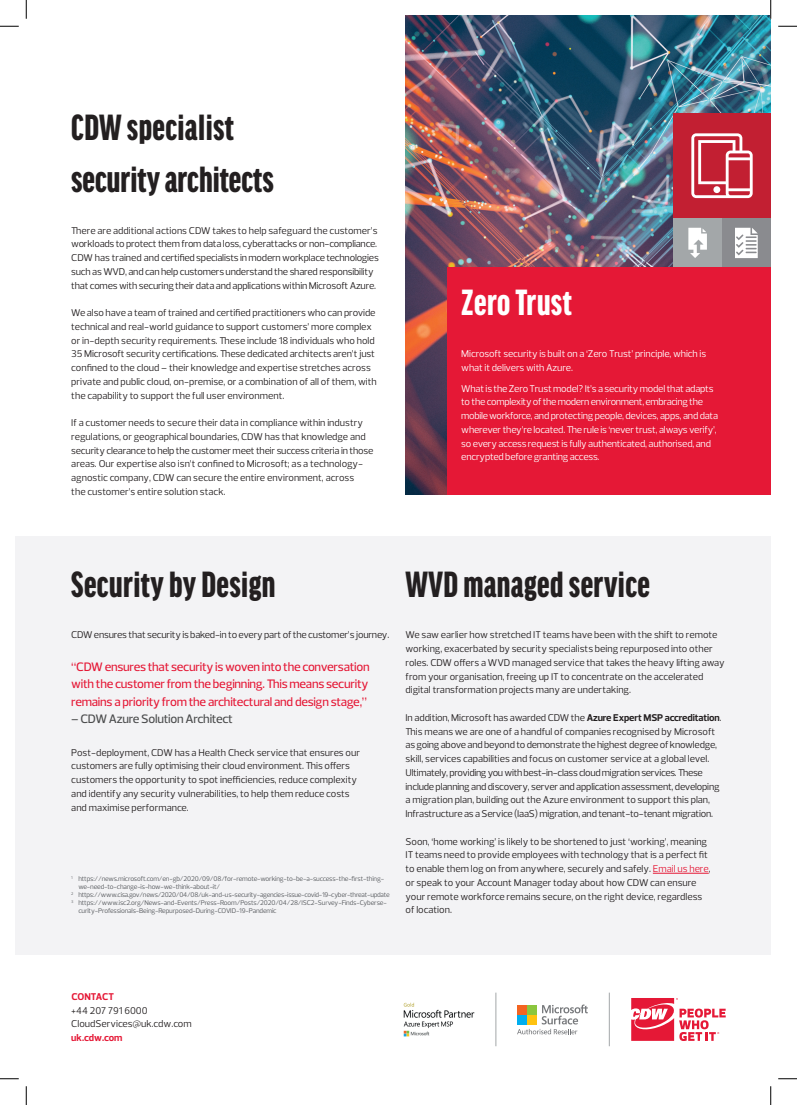
<style>
.page{position:relative;width:797px;height:1105px;background:#fff}
.page>*{position:absolute;margin:0;border:0;box-sizing:border-box;transform-origin:0 0}
.t1{font:900 extra-condensed 38.75px/51.2px "Good Headline Pro";letter-spacing:.01em;color:#231f20}
.t2{font:900 extra-condensed 38.75px "Good Headline Pro";letter-spacing:.01em;color:#fff}
.t3{font:500 12.5px/17.5px "Prelo";letter-spacing:-.02em;color:#e51836;text-align:justify}
.t4{font:500 12.5px "Prelo";letter-spacing:-.02em;color:#4b4c4d}
.t5{font:10px/13.8px "Prelo";color:#231f20}
.t6{font:10px/13.8px "Prelo";letter-spacing:-.02em;color:#231f20}
.t7{font:10px/13.8px "Prelo";letter-spacing:-.02em;color:#fff}
.t8{font:700 10px "Prelo";color:#e51836}
.t9{font:6.88px "Prelo";letter-spacing:-.02em;color:#53565a}
.s1{font-weight:700}
.s2{color:#e51836}
</style>
<div class="page">
<svg style="left:631px;top:998px;width:94px;height:43px"></svg>
<hr style="left:609px;top:993px;width:1px;height:53px;background:#a3a7a9">
<hr style="left:495px;top:993px;width:1px;height:53px;background:#a3a7a9">
<svg style="left:517px;top:1004px;width:71px;height:30px"></svg>
<img style="left:403px;top:1002px;width:72px;height:35px">
<img style="left:405px;top:16px;width:365px;height:479px">
<div style="left:16px;top:536px;width:754px;height:419px;background:#f3f3f5"></div>
<hr style="left:653px;top:873px;width:55px;height:1px;background:#e51836">
<div style="left:447px;top:267px;width:323px;height:228px;background:#e51836"></div>
<div style="left:673px;top:113px;width:97px;height:106px;background:#c21f32"></div>
<div style="left:722px;top:219px;width:48px;height:48px;background:#8a8b8f"></div>
<div style="left:673px;top:219px;width:49px;height:48px;background:#a3a7a9"></div>
<svg style="left:691px;top:133px;width:61px;height:65px"></svg>
<svg style="left:735px;top:228px;width:22px;height:30px"></svg>
<svg style="left:688px;top:228px;width:19px;height:30px"></svg>
<svg style="left:0;top:25px;width:19px;height:2px"></svg>
<svg style="left:778px;top:25px;width:19px;height:2px"></svg>
<svg style="left:0;top:1078px;width:19px;height:1px"></svg>
<svg style="left:778px;top:1078px;width:19px;height:1px"></svg>
<svg style="left:25px;top:0;width:2px;height:19px"></svg>
<svg style="left:25px;top:1086px;width:2px;height:19px"></svg>
<svg style="left:770px;top:0;width:1px;height:19px"></svg>
<svg style="left:770px;top:1086px;width:1px;height:19px"></svg>
<h1 class="t1" style="left:71px;top:102px;width:204px">CDW specialist security architects</h1>
<p class="t6" style="left:71px;top:223px;width:309px">There are additional actions CDW takes to help safeguard the customer’s workloads to protect them from data loss, cyberattacks or non-compliance.<br>CDW has trained and certified specialists in modern workplace technologies such as WVD, and can help customers understand the shared responsibility that comes with securing their data and applications within Microsoft Azure.</p>
<p class="t5" style="left:71px;top:306px;width:307px">We also have a team of trained and certified practitioners who can provide technical and real-world guidance to support customers’ more complex or in-depth security requirements. These include 18 individuals who hold 35 Microsoft security certifications. These dedicated architects aren’t just confined to the cloud – their knowledge and expertise stretches across private and public cloud, on-premise, or a combination of all of them, with the capability to support the full user environment.</p>
<p class="t5" style="left:71px;top:416px;width:303px">If a customer needs to secure their data in compliance within industry regulations, or geographical boundaries, CDW has that knowledge and security clearance to help the customer meet their success criteria in those areas. Our expertise also isn’t confined to Microsoft; as a technology&shy;agnostic company, CDW can secure the entire environment, across<br>the customer’s entire solution stack.</p>
<h1 class="t2" style="left:461px;top:284px;width:112px">Zero Trust</h1>
<p class="t7" style="left:461px;top:347px;width:246px">Microsoft security is built on a ‘Zero Trust’ principle, which is what it delivers with Azure.</p>
<p class="t7" style="left:461px;top:381px;width:258px">What is the Zero Trust model? It’s a security model that adapts to the complexity of the modern environment, embracing the mobile workforce, and protecting people, devices, apps, and data wherever they’re located. The rule is ‘never trust, always verify’, so every access request is fully authenticated, authorised, and encrypted before granting access.</p>
<h1 class="t1" style="left:71px;top:559px;width:205px">Security by Design</h1>
<h1 class="t1" style="left:405px;top:559px;width:246px">WVD managed service</h1>
<p class="t6" style="left:71px;top:628px;width:319px">CDW ensures that security is baked-in to every part of the customer’s journey.</p>
<p class="t3" style="left:71px;top:658px;width:300px">“CDW ensures that security is woven into the conversation with the customer from the beginning. This means security remains a priority from the architectural and design stage,”</p>
<p class="t4" style="left:71px;top:711px;width:163px">– CDW Azure Solution Architect</p>
<p class="t5" style="left:71px;top:745px;width:290px">Post-deployment, CDW has a Health Check service that ensures our customers are fully optimising their cloud environment. This offers customers the opportunity to spot inefficiencies, reduce complexity and identify any security vulnerabilities, to help them reduce costs and maximise performance.</p>
<p class="t9" style="left:71px;top:874px;width:314px"><sup>1</sup> https://news.microsoft.com/en-gb/2020/09/08/for-remote-working-to-be-a-success-the-first-thing-</p>
<p class="t9" style="left:78px;top:882px;width:143px">we-need-to-change-is-how-we-think-about-it/</p>
<p class="t9" style="left:71px;top:891px;width:320px"><sup>2</sup> https://www.cisa.gov/news/2020/04/08/uk-and-us-security-agencies-issue-covid-19-cyber-threat-update</p>
<p class="t9" style="left:71px;top:899px;width:317px"><sup>3</sup> https://www.isc2.org/News-and-Events/Press-Room/Posts/2020/04/28/ISC2-Survey-Finds-Cyberse-</p>
<p class="t9" style="left:78px;top:907px;width:200px">curity-Professionals-Being-Repurposed-During-COVID-19-Pandemic</p>
<p class="t5" style="left:405px;top:628px;width:321px">We saw earlier how stretched IT teams have been with the shift to remote working, exacerbated by security specialists being repurposed into other roles. CDW offers a WVD managed service that takes the heavy lifting away from your organisation, freeing up IT to concentrate on the accelerated digital transformation projects many are undertaking.</p>
<p class="t6" style="left:405px;top:711px;width:317px">In addition, Microsoft has awarded CDW the <span class="s1">Azure Expert MSP accreditation</span>.<br>This means we are one of a handful of companies recognised by Microsoft as going above and beyond to demonstrate the highest degree of knowledge, skill, services capabilities and focus on customer service at a global level.<br>Ultimately, providing you with best-in-class cloud migration services. These include planning and discovery, server and application assessment, developing a migration plan, building out the Azure environment to support this plan, Infrastructure as a Service (IaaS) migration, and tenant-to-tenant migration.</p>
<p class="t5" style="left:405px;top:834px;width:306px">Soon, ‘home working’ is likely to be shortened to just ‘working’, meaning IT teams need to provide employees with technology that is a perfect fit to enable them log on from anywhere, securely and safely. <span class="s2">Email us here</span>, or speak to your Account Manager today about how CDW can ensure your remote workforce remains secure, on the right device, regardless of location.</p>
<p class="t8" style="left:71px;top:990px;width:44px">CONTACT</p>
<p class="t5" style="left:71px;top:1003px;width:122px">+44 207 791 6000<br>CloudServices@uk.cdw.com</p>
<p class="t8" style="left:71px;top:1032px;width:53px">uk.cdw.com</p>
</div>
